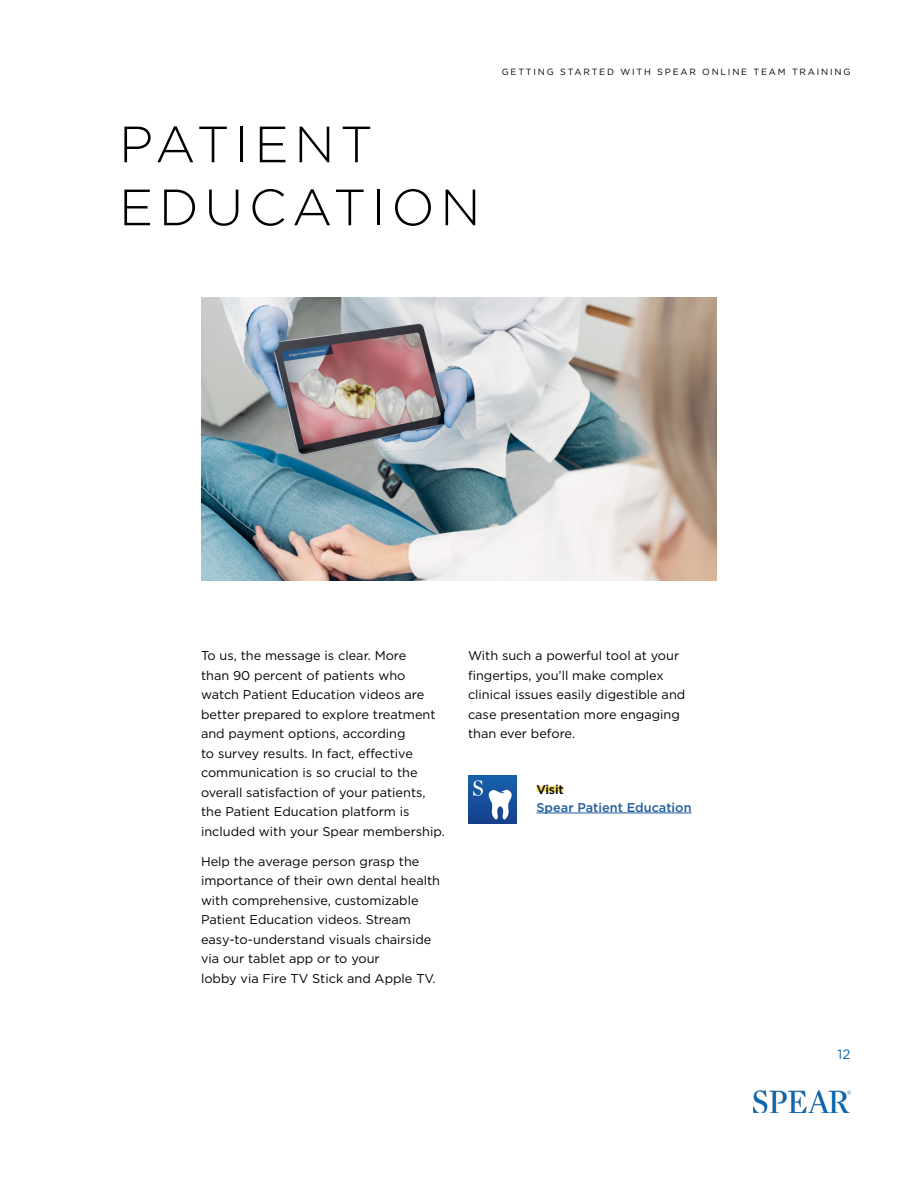
<style>
.page{position:relative;width:918px;height:1188px;background:#fff}
.page>*{position:absolute;margin:0;border:0;box-sizing:border-box;transform-origin:0 0}
.t1{font:300 51px/63px "Gotham";letter-spacing:.11em;color:#000}
.t2{font:13.5px "Gotham";color:#0e67b0}
.t3{font:12.75px/19.5px "Gotham";color:#000}
.t4{font:500 12.75px "Gotham";color:#215e9e}
.t5{font:500 12.75px "Gotham";letter-spacing:-.02em;color:#000}
.t6{font:9px "Gotham";letter-spacing:.2em;color:#000}
</style>
<div class="page">
<img style="left:753px;top:1091px;width:97px;height:22px">
<img style="left:201px;top:297px;width:516px;height:283px">
<div style="left:536px;top:786px;width:28px;height:6px;background:#f9e072"></div>
<hr style="left:536px;top:813px;width:156px;height:1px;background:#215e9e">
<img style="left:468px;top:775px;width:48px;height:48px">
<h1 class="t1" style="left:119px;top:111px;width:363px">PATIENT<br>EDUCATION</h1>
<p class="t6" style="left:502px;top:66px;width:350px">GETTING STARTED WITH SPEAR ONLINE TEAM TRAINING</p>
<p class="t3" style="left:201px;top:646px;width:245px">To us, the message is clear. More<br>than 90 percent of patients who watch Patient Education videos are better prepared to explore treatment and payment options, according<br>to survey results. In fact, effective communication is so crucial to the overall satisfaction of your patients, the Patient Education platform is included with your Spear membership.</p>
<p class="t3" style="left:201px;top:851px;width:241px">Help the average person grasp the importance of their own dental health with comprehensive, customizable Patient Education videos. Stream easy-to-understand visuals chairside via our tablet app or to your<br>lobby via Fire TV Stick and Apple TV.</p>
<p class="t3" style="left:468px;top:646px;width:219px">With such a powerful tool at your fingertips, you’ll make complex clinical issues easily digestible and case presentation more engaging than ever before.</p>
<p class="t5" style="left:536px;top:781px;width:29px">Visit</p>
<p class="t4" style="left:536px;top:799px;width:157px">Spear Patient Education</p>
<p class="t2" style="left:838px;top:1046px;width:14px">12</p>
</div>
